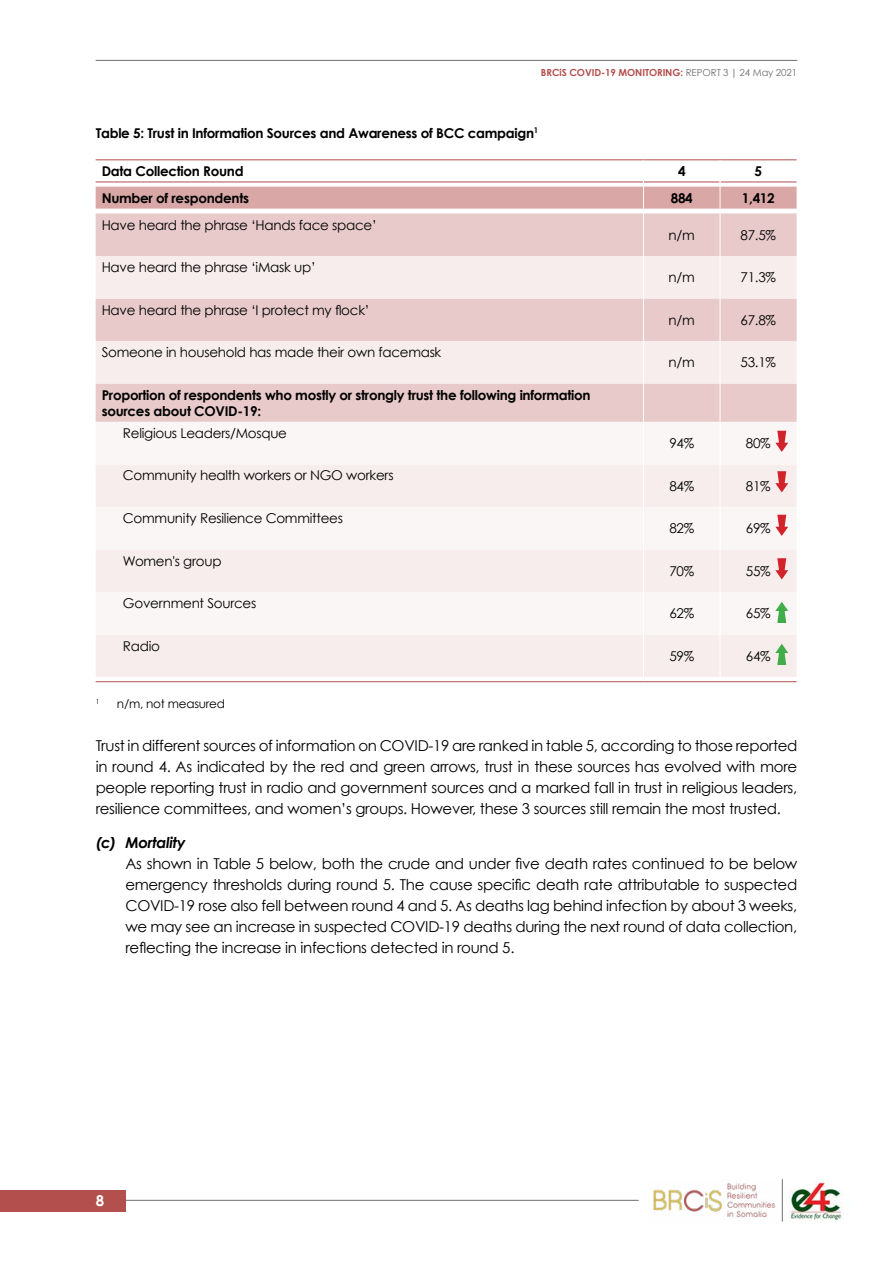
<style>
.page{position:relative;width:893px;height:1263px;background:#fff}
.page>*{position:absolute;margin:0;border:0;box-sizing:border-box;transform-origin:0 0}
.t1{font:15px/21px "Century Gothic";letter-spacing:-.02em;color:#000;text-align:justify}
.t2{font:italic 700 15px "Century Gothic";letter-spacing:-.02em;color:#000}
.t3{font:700 15px "Century Gothic";color:#fff}
.t4{font:13.5px "Century Gothic";letter-spacing:-.02em;color:#000}
.t5{font:700 13.5px/16.2px "Century Gothic";letter-spacing:-.02em;color:#000}
.t6{font:12px "Century Gothic";letter-spacing:-.02em;color:#000}
.t7{font:700 9.75px "Century Gothic";letter-spacing:-.01em;color:#b34f4d}
.t8{font:7.05px "Century Gothic";color:#000}
.s1{font-weight:400;color:#6d6e71}
.s2{color:#6d6e71}
</style>
<div class="page">
<div style="left:0;top:1190px;width:125px;height:21px;background:#b34f4d"></div>
<img style="left:653px;top:1183px;width:130px;height:39px">
<hr style="left:125px;top:1200px;width:514px;height:1px;background:#6d6e71">
<hr style="left:96px;top:60px;width:701px;height:1px;background:#6d6e71">
<svg style="left:777px;top:1179px;width:72px;height:42px"></svg>
<hr style="left:782px;top:1179px;width:1px;height:42px;background:#6d6e71">
<div style="left:96px;top:213px;width:701px;height:43px;background:#e8caca"></div>
<svg style="left:96px;top:256px;width:701px;height:421px;background:#f1dfdf"></svg>
<svg style="left:96px;top:422px;width:701px;height:212px;fill:#fbf6f6"></svg>
<hr style="left:96px;top:159px;width:547px;height:1px;background:#b34f4d">
<hr style="left:643px;top:159px;width:77px;height:1px;background:#b34f4d">
<hr style="left:720px;top:159px;width:77px;height:1px;background:#b34f4d">
<hr style="left:96px;top:681px;width:547px;height:1px;background:#b34f4d">
<hr style="left:643px;top:681px;width:77px;height:1px;background:#b34f4d">
<hr style="left:720px;top:681px;width:77px;height:1px;background:#b34f4d">
<svg style="left:96px;top:160px;width:701px;height:49px"></svg>
<hr style="left:643px;top:213px;width:1px;height:43px;background:#fff">
<hr style="left:720px;top:213px;width:1px;height:43px;background:#fff">
<hr style="left:643px;top:256px;width:1px;height:42px;background:#fff">
<hr style="left:720px;top:256px;width:1px;height:42px;background:#fff">
<hr style="left:643px;top:298px;width:1px;height:43px;background:#fff">
<hr style="left:720px;top:298px;width:1px;height:43px;background:#fff">
<hr style="left:643px;top:341px;width:1px;height:43px;background:#fff">
<hr style="left:720px;top:341px;width:1px;height:43px;background:#fff">
<hr style="left:643px;top:384px;width:1px;height:38px;background:#fff">
<hr style="left:720px;top:384px;width:1px;height:38px;background:#fff">
<hr style="left:643px;top:422px;width:1px;height:42px;background:#fff">
<hr style="left:720px;top:422px;width:1px;height:42px;background:#fff">
<hr style="left:643px;top:464px;width:1px;height:43px;background:#fff">
<hr style="left:720px;top:464px;width:1px;height:43px;background:#fff">
<hr style="left:643px;top:507px;width:1px;height:42px;background:#fff">
<hr style="left:720px;top:507px;width:1px;height:42px;background:#fff">
<hr style="left:643px;top:549px;width:1px;height:43px;background:#fff">
<hr style="left:720px;top:549px;width:1px;height:43px;background:#fff">
<hr style="left:643px;top:592px;width:1px;height:42px;background:#fff">
<hr style="left:720px;top:592px;width:1px;height:42px;background:#fff">
<hr style="left:643px;top:634px;width:1px;height:43px;background:#fff">
<hr style="left:720px;top:634px;width:1px;height:43px;background:#fff">
<svg style="left:775px;top:431px;width:13px;height:21px"></svg>
<svg style="left:775px;top:471px;width:13px;height:21px"></svg>
<svg style="left:775px;top:515px;width:13px;height:21px"></svg>
<svg style="left:775px;top:558px;width:13px;height:21px"></svg>
<svg style="left:775px;top:644px;width:13px;height:21px"></svg>
<svg style="left:775px;top:602px;width:13px;height:21px"></svg>
<p class="t7" style="left:541px;top:67px;width:258px">BRCiS COVID-19 MONITORING: <span class="s1">REPORT 3</span> <span class="s2">|</span> <span class="s1">24 May 2021</span></p>
<p class="t5" style="left:96px;top:124px;width:444px">Table 5: Trust in Information Sources and Awareness of BCC campaign<sup>1</sup></p>
<p class="t5" style="left:102px;top:163px;width:144px">Data Collection Round</p>
<p class="t5" style="left:678px;top:163px;width:9px">4</p>
<p class="t5" style="left:754px;top:163px;width:9px">5</p>
<p class="t5" style="left:102px;top:189px;width:149px">Number of respondents</p>
<p class="t5" style="left:671px;top:189px;width:24px">884</p>
<p class="t5" style="left:742px;top:189px;width:34px">1,412</p>
<p class="t4" style="left:102px;top:216px;width:277px">Have heard the phrase ‘Hands face space’</p>
<p class="t4" style="left:669px;top:227px;width:28px">n/m</p>
<p class="t4" style="left:740px;top:227px;width:37px">87.5%</p>
<p class="t4" style="left:102px;top:259px;width:216px">Have heard the phrase ‘iMask up’</p>
<p class="t4" style="left:669px;top:269px;width:28px">n/m</p>
<p class="t4" style="left:740px;top:269px;width:37px">71.3%</p>
<p class="t4" style="left:102px;top:301px;width:269px">Have heard the phrase ‘I protect my flock’</p>
<p class="t4" style="left:669px;top:312px;width:28px">n/m</p>
<p class="t4" style="left:740px;top:312px;width:37px">67.8%</p>
<p class="t4" style="left:102px;top:344px;width:341px">Someone in household has made their own facemask</p>
<p class="t4" style="left:669px;top:354px;width:28px">n/m</p>
<p class="t4" style="left:740px;top:354px;width:37px">53.1%</p>
<p class="t5" style="left:102px;top:386px;width:490px">Proportion of respondents who mostly or strongly trust the following information sources about COVID-19:</p>
<p class="t4" style="left:123px;top:425px;width:166px">Religious Leaders/Mosque</p>
<p class="t4" style="left:669px;top:435px;width:26px">94%</p>
<p class="t4" style="left:746px;top:435px;width:26px">80%</p>
<p class="t4" style="left:123px;top:467px;width:272px">Community health workers or NGO workers</p>
<p class="t4" style="left:669px;top:478px;width:26px">84%</p>
<p class="t4" style="left:746px;top:478px;width:26px">81%</p>
<p class="t4" style="left:123px;top:510px;width:222px">Community Resilience Committees</p>
<p class="t4" style="left:669px;top:520px;width:26px">82%</p>
<p class="t4" style="left:746px;top:520px;width:26px">69%</p>
<p class="t4" style="left:123px;top:552px;width:100px">Women's group</p>
<p class="t4" style="left:669px;top:563px;width:26px">70%</p>
<p class="t4" style="left:746px;top:563px;width:26px">55%</p>
<p class="t4" style="left:123px;top:595px;width:135px">Government Sources</p>
<p class="t4" style="left:669px;top:605px;width:26px">62%</p>
<p class="t4" style="left:746px;top:605px;width:26px">65%</p>
<p class="t4" style="left:123px;top:637px;width:39px">Radio</p>
<p class="t4" style="left:669px;top:648px;width:26px">59%</p>
<p class="t4" style="left:746px;top:648px;width:26px">64%</p>
<p class="t8" style="left:96px;top:697px;width:5px">1</p>
<p class="t6" style="left:117px;top:696px;width:109px">n/m, not measured</p>
<p class="t1" style="left:96px;top:735px;width:703px">Trust in different sources of information on COVID-19 are ranked in table 5, according to those reported in round 4. As indicated by the red and green arrows, trust in these sources has evolved with more people reporting trust in radio and government sources and a marked fall in trust in religious leaders, resilience committees, and women’s groups. However, these 3 sources still remain the most trusted.</p>
<p class="t2" style="left:96px;top:832px;width:92px">(c) Mortality</p>
<p class="t1" style="left:125px;top:852px;width:673px">As shown in Table 5 below, both the crude and under five death rates continued to be below emergency thresholds during round 5. The cause specific death rate attributable to suspected COVID-19 rose also fell between round 4 and 5. As deaths lag behind infection by about 3 weeks, we may see an increase in suspected COVID-19 deaths during the next round of data collection, reflecting the increase in infections detected in round 5.</p>
<p class="t3" style="left:96px;top:1191px;width:10px">8</p>
</div>
